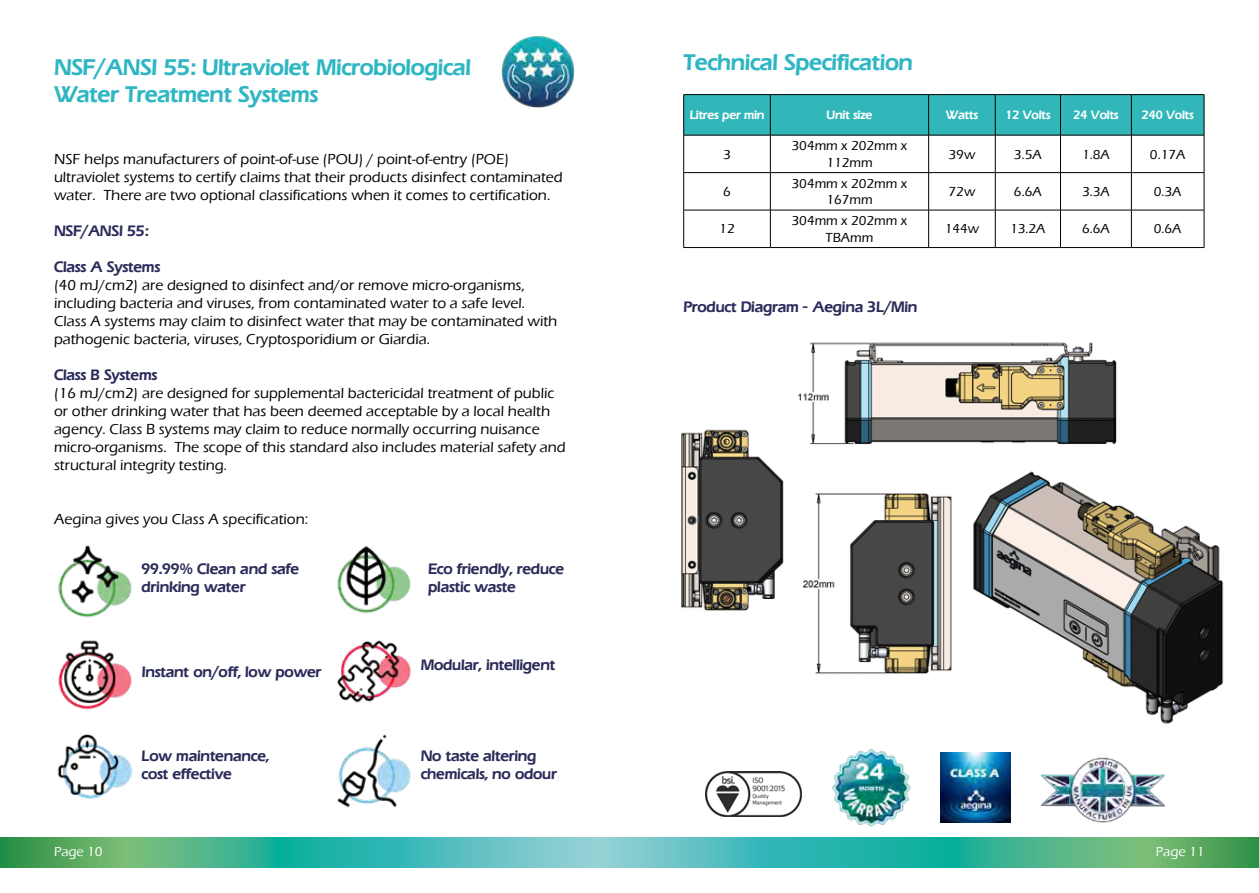
<style>
.page{position:relative;width:1259px;height:893px;background:#fff}
.page>*{position:absolute;margin:0;border:0;box-sizing:border-box;transform-origin:0 0}
.t1{font:600 22.5px/27px "Eras BQ";color:#2eb6c2}
.t2{font:500 15px/18px "Eras ITC";color:#000}
.t3{font:600 15px/18px "Eras BQ";color:#2a2b59}
.t4{font:500 13.5px/16.2px "Eras ITC";color:#000;text-align:center}
.t5{font:500 13.5px "Eras ITC";color:#fff}
.t6{font:600 12px "Eras BQ";color:#fff}
</style>
<div class="page">
<svg style="left:0;top:838px;width:1259px;height:29px;background:#4bb69a"></svg>
<img style="left:501px;top:36px;width:74px;height:72px">
<img style="left:58px;top:545px;width:74px;height:73px">
<img style="left:58px;top:640px;width:74px;height:70px">
<img style="left:57px;top:734px;width:76px;height:65px">
<img style="left:337px;top:546px;width:74px;height:68px">
<img style="left:337px;top:640px;width:74px;height:63px">
<img style="left:337px;top:734px;width:74px;height:74px">
<img style="left:940px;top:753px;width:70px;height:69px">
<img style="left:832px;top:749px;width:79px;height:78px">
<img style="left:705px;top:772px;width:96px;height:44px">
<img style="left:681px;top:429px;width:103px;height:182px">
<img style="left:803px;top:493px;width:149px;height:181px">
<img style="left:798px;top:342px;width:319px;height:103px">
<img style="left:973px;top:471px;width:251px;height:253px">
<img style="left:1040px;top:757px;width:124px;height:66px">
<div style="left:684px;top:95px;width:519px;height:40px;background:#31b7b9"></div>
<hr style="left:683px;top:94px;width:87px;height:1px;background:#000">
<hr style="left:683px;top:95px;width:1px;height:40px;background:#000">
<hr style="left:770px;top:94px;width:158px;height:1px;background:#000">
<hr style="left:770px;top:95px;width:1px;height:40px;background:#000">
<hr style="left:928px;top:94px;width:67px;height:1px;background:#000">
<hr style="left:928px;top:95px;width:1px;height:40px;background:#000">
<hr style="left:995px;top:94px;width:65px;height:1px;background:#000">
<hr style="left:995px;top:95px;width:1px;height:40px;background:#000">
<hr style="left:1060px;top:94px;width:71px;height:1px;background:#000">
<hr style="left:1060px;top:95px;width:1px;height:40px;background:#000">
<hr style="left:1131px;top:94px;width:73px;height:1px;background:#000">
<hr style="left:1131px;top:95px;width:1px;height:40px;background:#000">
<hr style="left:1203px;top:95px;width:1px;height:40px;background:#000">
<hr style="left:683px;top:135px;width:87px;height:1px;background:#000">
<hr style="left:683px;top:135px;width:1px;height:37px;background:#000">
<hr style="left:770px;top:135px;width:158px;height:1px;background:#000">
<hr style="left:770px;top:135px;width:1px;height:37px;background:#000">
<hr style="left:928px;top:135px;width:67px;height:1px;background:#000">
<hr style="left:928px;top:135px;width:1px;height:37px;background:#000">
<hr style="left:995px;top:135px;width:65px;height:1px;background:#000">
<hr style="left:995px;top:135px;width:1px;height:37px;background:#000">
<hr style="left:1060px;top:135px;width:71px;height:1px;background:#000">
<hr style="left:1060px;top:135px;width:1px;height:37px;background:#000">
<hr style="left:1131px;top:135px;width:73px;height:1px;background:#000">
<hr style="left:1131px;top:135px;width:1px;height:37px;background:#000">
<hr style="left:1203px;top:135px;width:1px;height:37px;background:#000">
<hr style="left:683px;top:172px;width:87px;height:1px;background:#000">
<hr style="left:683px;top:173px;width:1px;height:37px;background:#000">
<hr style="left:770px;top:172px;width:158px;height:1px;background:#000">
<hr style="left:770px;top:173px;width:1px;height:37px;background:#000">
<hr style="left:928px;top:172px;width:67px;height:1px;background:#000">
<hr style="left:928px;top:173px;width:1px;height:37px;background:#000">
<hr style="left:995px;top:172px;width:65px;height:1px;background:#000">
<hr style="left:995px;top:173px;width:1px;height:37px;background:#000">
<hr style="left:1060px;top:172px;width:71px;height:1px;background:#000">
<hr style="left:1060px;top:173px;width:1px;height:37px;background:#000">
<hr style="left:1131px;top:172px;width:73px;height:1px;background:#000">
<hr style="left:1131px;top:173px;width:1px;height:37px;background:#000">
<hr style="left:1203px;top:173px;width:1px;height:37px;background:#000">
<hr style="left:683px;top:210px;width:87px;height:1px;background:#000">
<hr style="left:683px;top:210px;width:1px;height:37px;background:#000">
<hr style="left:770px;top:210px;width:158px;height:1px;background:#000">
<hr style="left:770px;top:210px;width:1px;height:37px;background:#000">
<hr style="left:928px;top:210px;width:67px;height:1px;background:#000">
<hr style="left:928px;top:210px;width:1px;height:37px;background:#000">
<hr style="left:995px;top:210px;width:65px;height:1px;background:#000">
<hr style="left:995px;top:210px;width:1px;height:37px;background:#000">
<hr style="left:1060px;top:210px;width:71px;height:1px;background:#000">
<hr style="left:1060px;top:210px;width:1px;height:37px;background:#000">
<hr style="left:1131px;top:210px;width:73px;height:1px;background:#000">
<hr style="left:1131px;top:210px;width:1px;height:37px;background:#000">
<hr style="left:1203px;top:210px;width:1px;height:37px;background:#000">
<hr style="left:683px;top:247px;width:87px;height:1px;background:#000">
<hr style="left:770px;top:247px;width:158px;height:1px;background:#000">
<hr style="left:928px;top:247px;width:67px;height:1px;background:#000">
<hr style="left:995px;top:247px;width:65px;height:1px;background:#000">
<hr style="left:1060px;top:247px;width:71px;height:1px;background:#000">
<hr style="left:1131px;top:247px;width:73px;height:1px;background:#000">
<h1 class="t1" style="left:54px;top:55px;width:418px">NSF/ANSI 55: Ultraviolet Microbiological<br>Water Treatment Systems</h1>
<p class="t2" style="left:54px;top:150px;width:510px">NSF helps manufacturers of point-of-use (POU) / point-of-entry (POE) ultraviolet systems to certify claims that their products disinfect contaminated water. There are two optional classifications when it comes to certification.</p>
<p class="t3" style="left:54px;top:222px;width:96px">NSF/ANSI 55:</p>
<p class="t3" style="left:54px;top:258px;width:107px">Class A Systems</p>
<p class="t2" style="left:54px;top:276px;width:505px">(40 mJ/cm2) are designed to disinfect and/or remove micro-organisms, including bacteria and viruses, from contaminated water to a safe level.<br>Class A systems may claim to disinfect water that may be contaminated with pathogenic bacteria, viruses, Cryptosporidium or Giardia.</p>
<p class="t3" style="left:54px;top:366px;width:105px">Class B Systems</p>
<p class="t2" style="left:54px;top:384px;width:513px">(16 mJ/cm2) are designed for supplemental bactericidal treatment of public or other drinking water that has been deemed acceptable by a local health agency. Class B systems may claim to reduce normally occurring nuisance micro-organisms. The scope of this standard also includes material safety and structural integrity testing.</p>
<p class="t2" style="left:54px;top:510px;width:256px">Aegina gives you Class A specification:</p>
<p class="t3" style="left:142px;top:560px;width:159px">99.99% Clean and safe drinking water</p>
<p class="t3" style="left:142px;top:663px;width:181px">Instant on/off, low power</p>
<p class="t3" style="left:142px;top:747px;width:129px">Low maintenance, cost effective</p>
<p class="t3" style="left:428px;top:560px;width:137px">Eco friendly, reduce plastic waste</p>
<p class="t3" style="left:421px;top:656px;width:136px">Modular, intelligent</p>
<p class="t3" style="left:421px;top:747px;width:137px">No taste altering chemicals, no odour</p>
<h1 class="t1" style="left:683px;top:49px;width:231px">Technical Specification</h1>
<p class="t6" style="left:689px;top:108px;width:76px">Litres per min</p>
<p class="t6" style="left:826px;top:108px;width:47px">Unit size</p>
<p class="t6" style="left:946px;top:108px;width:33px">Watts</p>
<p class="t6" style="left:1005px;top:108px;width:46px">12 Volts</p>
<p class="t6" style="left:1073px;top:108px;width:46px">24 Volts</p>
<p class="t6" style="left:1141px;top:108px;width:53px">240 Volts</p>
<p class="t4" style="left:723px;top:146px;width:9px">3</p>
<p class="t4" style="left:791px;top:138px;width:117px">304mm x 202mm x<br>112mm</p>
<p class="t4" style="left:948px;top:146px;width:28px">39w</p>
<p class="t4" style="left:1014px;top:146px;width:29px">3.5A</p>
<p class="t4" style="left:1082px;top:146px;width:29px">1.8A</p>
<p class="t4" style="left:1150px;top:146px;width:37px">0.17A</p>
<p class="t4" style="left:723px;top:184px;width:9px">6</p>
<p class="t4" style="left:791px;top:175px;width:117px">304mm x 202mm x<br>167mm</p>
<p class="t4" style="left:948px;top:184px;width:28px">72w</p>
<p class="t4" style="left:1014px;top:184px;width:29px">6.6A</p>
<p class="t4" style="left:1082px;top:184px;width:29px">3.3A</p>
<p class="t4" style="left:1153px;top:184px;width:29px">0.3A</p>
<p class="t4" style="left:719px;top:221px;width:17px">12</p>
<p class="t4" style="left:791px;top:213px;width:117px">304mm x 202mm x<br>TBAmm</p>
<p class="t4" style="left:944px;top:221px;width:36px">144w</p>
<p class="t4" style="left:1010px;top:221px;width:37px">13.2A</p>
<p class="t4" style="left:1082px;top:221px;width:29px">6.6A</p>
<p class="t4" style="left:1153px;top:221px;width:29px">0.6A</p>
<p class="t3" style="left:683px;top:299px;width:235px">Product Diagram - Aegina 3L/Min</p>
<p class="t5" style="left:54px;top:844px;width:50px">Page 10</p>
<p class="t5" style="left:1156px;top:844px;width:50px">Page 11</p>
</div>
